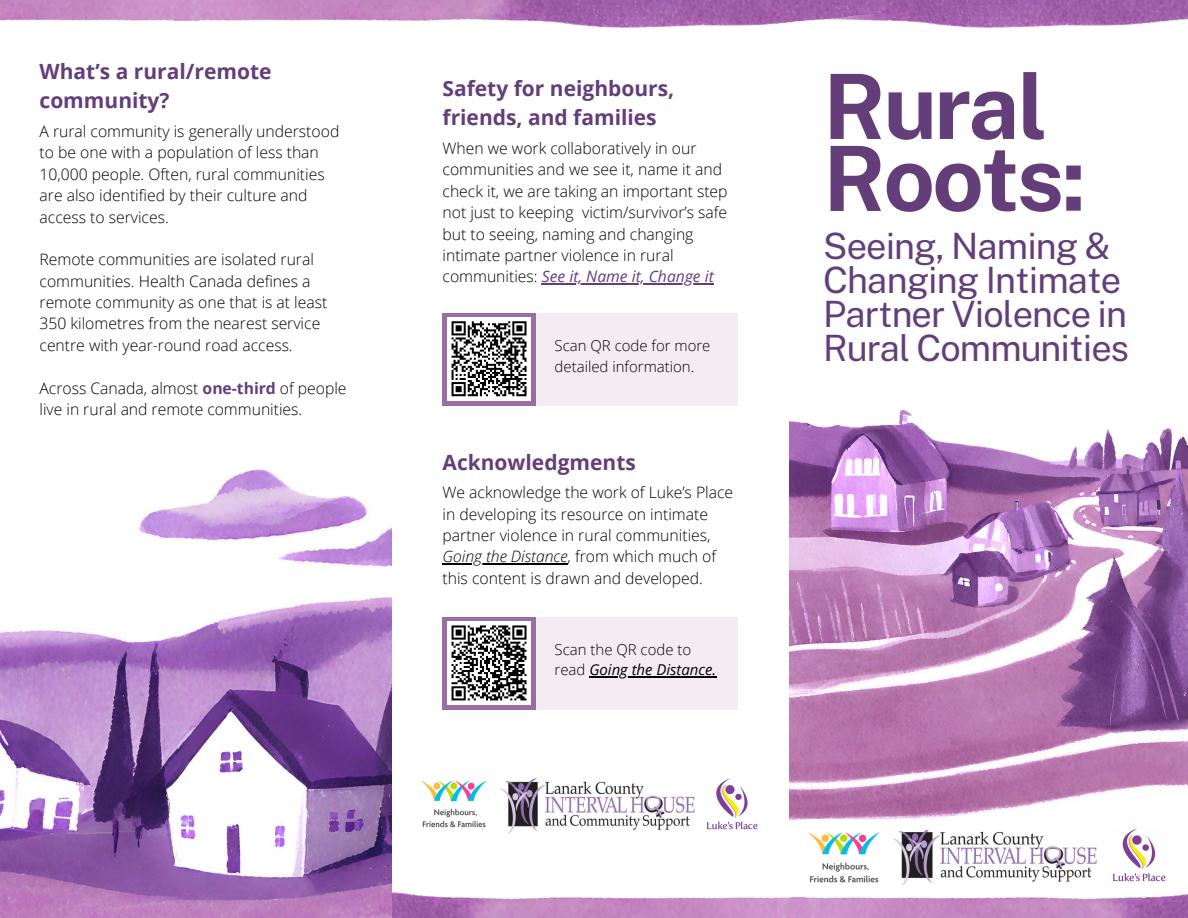
<style>
.page{position:relative;width:1188px;height:918px;background:#fff}
.page>*{position:absolute;margin:0;border:0;box-sizing:border-box;transform-origin:0 0}
.t1{font:700 90px/72px "Public Sans";letter-spacing:-.025em;color:#643e79}
.t2{font:36.3px/33.8px "Public Sans";letter-spacing:-.025em;color:#643e79}
.t3{font:700 21px/29.2px "Open Sans";color:#643e79}
.t4{font:300 15.75px/21.3px "Open Sans";color:#000}
.t5{font:300 15px/20.2px "Open Sans";color:#000}
.s1{font-weight:700;color:#643e79}
.s2{font-weight:400;font-style:italic;color:#643e79}
.s3{font-style:italic}
.s4{font-weight:400;font-style:italic}
</style>
<div class="page">
<img style="left:790px;top:410px;width:398px;height:421px">
<img style="left:881px;top:0;width:307px;height:28px">
<svg style="left:443px;top:617px;width:295px;height:92px;fill:#f5ecf3"></svg>
<svg style="left:443px;top:313px;width:295px;height:92px;fill:#f5ecf3"></svg>
<img style="left:392px;top:892px;width:400px;height:26px">
<img style="left:0;top:0;width:174px;height:21px">
<img style="left:174px;top:0;width:707px;height:28px">
<img style="left:792px;top:894px;width:396px;height:24px">
<img style="left:500px;top:778px;width:194px;height:56px">
<img style="left:707px;top:778px;width:51px;height:52px">
<img style="left:0;top:469px;width:392px;height:449px">
<div style="left:447px;top:621px;width:84px;height:83px;background:#fff"></div>
<svg style="left:451px;top:625px;width:76px;height:76px"></svg>
<img style="left:421px;top:780px;width:66px;height:48px">
<hr style="left:542px;top:283px;width:172px;height:2px;background:#643e79">
<hr style="left:443px;top:564px;width:125px;height:1px;background:#000">
<hr style="left:589px;top:676px;width:127px;height:1px;background:#000">
<img style="left:893px;top:831px;width:204px;height:55px">
<img style="left:1112px;top:827px;width:55px;height:55px">
<img style="left:804px;top:827px;width:83px;height:56px">
<div style="left:447px;top:317px;width:84px;height:83px;background:#fff"></div>
<svg style="left:451px;top:321px;width:76px;height:76px"></svg>
<p class="t3" style="left:40px;top:56px;width:234px">What’s a rural/remote community?</p>
<p class="t4" style="left:40px;top:120px;width:301px">A rural community is generally understood to be one with a population of less than 10,000 people. Often, rural communities are also identified by their culture and access to services.</p>
<p class="t4" style="left:40px;top:249px;width:289px">Remote communities are isolated rural communities. Health Canada defines a remote community as one that is at least 350 kilometres from the nearest service centre with year-round road access.</p>
<p class="t4" style="left:40px;top:377px;width:309px">Across Canada, almost <span class="s1">one-third</span> of people live in rural and remote communities.</p>
<p class="t3" style="left:443px;top:73px;width:233px">Safety for neighbours, friends, and families</p>
<p class="t4" style="left:443px;top:137px;width:287px">When we work collaboratively in our communities and we see it, name it and check it, we are taking an important step not just to keeping victim/survivor’s safe but to seeing, naming and changing intimate partner violence in rural communities: <span class="s2">See it, Name it, Change it</span></p>
<p class="t5" style="left:555px;top:336px;width:157px">Scan QR code for more detailed information.</p>
<p class="t3" style="left:443px;top:447px;width:195px">Acknowledgments</p>
<p class="t4" style="left:443px;top:482px;width:292px">We acknowledge the work of Luke’s Place in developing its resource on intimate partner violence in rural communities,</p>
<p class="t4" style="left:443px;top:546px;width:275px"><span class="s3">Going the Distance</span>, from which much of this content is drawn and developed.</p>
<p class="t5" style="left:555px;top:639px;width:163px">Scan the QR code to read <span class="s4">Going the Distance.</span></p>
<h3 class="t1" style="left:823px;top:70px;width:264px">Rural<br>Roots:</h3>
<p class="t2" style="left:823px;top:229px;width:308px">Seeing, Naming &amp;<br>Changing Intimate<br>Partner Violence in<br>Rural Communities</p>
</div>
